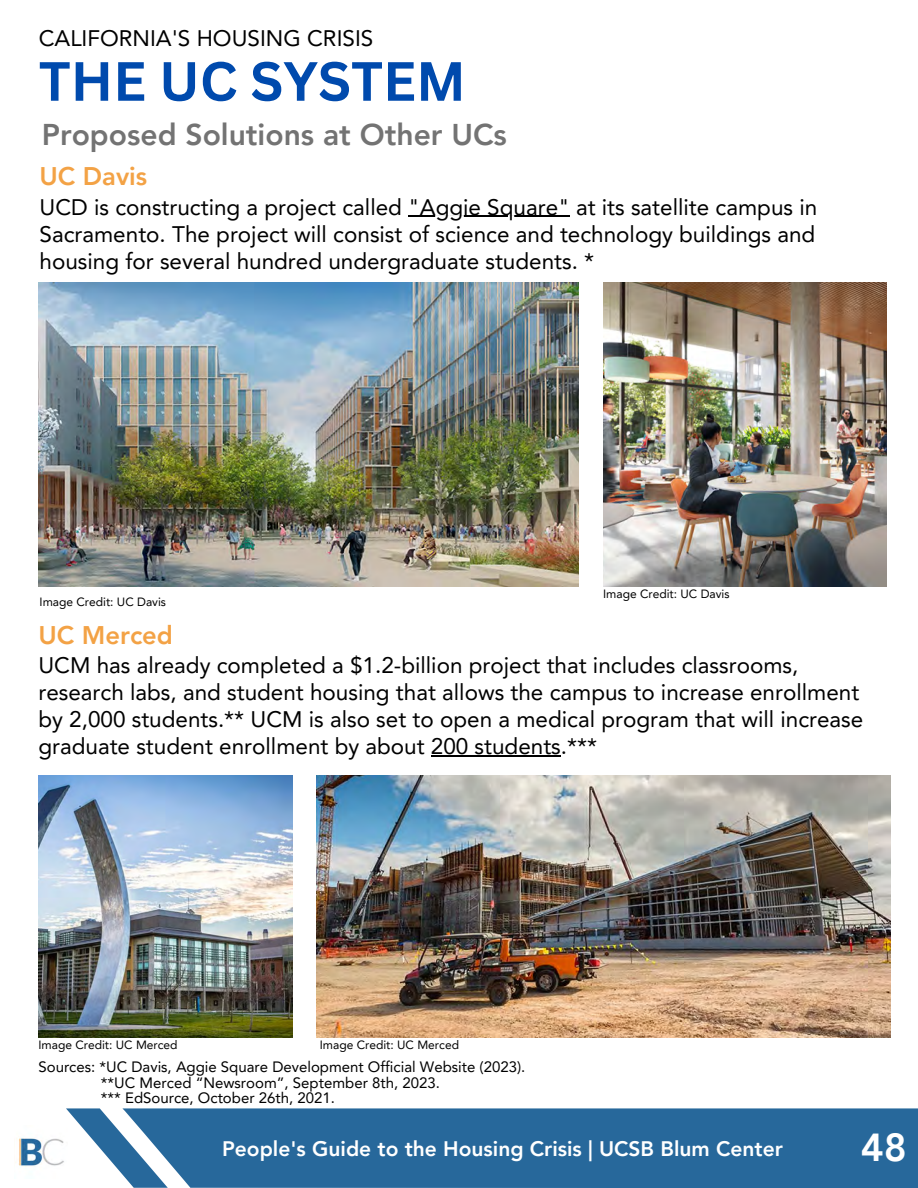
<style>
.page{position:relative;width:918px;height:1188px;background:#fff}
.page>*{position:absolute;margin:0;border:0;box-sizing:border-box;transform-origin:0 0}
.t1{font:700 54px "Canva Sans";color:#004aad}
.t2{font:800 39px "Avenir LT Pro";color:#fff}
.t3{font:800 30px "Avenir LT Pro";color:#737373}
.t4{font:800 25.5px "Avenir LT Pro";color:#f3a245}
.t5{font:22.5px/27px "Avenir LT Pro";color:#000;text-align:justify}
.t6{font:800 21px "Avenir LT Pro";color:#fff}
.t7{font:15px "Avenir LT Pro";color:#000}
.t8{font:12px "Avenir LT Pro";color:#000}
</style>
<div class="page">
<div style="left:168px;top:1109px;width:750px;height:79px;background:#27689b"></div>
<svg style="left:66px;top:1109px;width:102px;height:79px"></svg>
<img style="left:38px;top:283px;width:540px;height:303px">
<img style="left:603px;top:283px;width:284px;height:303px">
<img style="left:316px;top:775px;width:574px;height:262px">
<img style="left:38px;top:775px;width:255px;height:262px">
<hr style="left:408px;top:216px;width:162px;height:1px;background:#000">
<hr style="left:431px;top:756px;width:130px;height:1px;background:#000">
<img style="left:15px;top:1125px;width:52px;height:53px">
<p class="t5" style="left:39px;top:26px;width:336px">CALIFORNIA'S HOUSING CRISIS</p>
<p class="t1" style="left:39px;top:43px;width:429px">THE UC SYSTEM</p>
<p class="t3" style="left:42px;top:122px;width:467px">Proposed Solutions at Other UCs</p>
<p class="t4" style="left:40px;top:166px;width:109px">UC Davis</p>
<p class="t5" style="left:40px;top:195px;width:779px">UCD is constructing a project called "Aggie Square" at its satellite campus in Sacramento. The project will consist of science and technology buildings and housing for several hundred undergraduate students. *</p>
<p class="t8" style="left:40px;top:596px;width:128px">Image Credit: UC Davis</p>
<p class="t8" style="left:603px;top:589px;width:128px">Image Credit: UC Davis</p>
<p class="t4" style="left:38px;top:625px;width:136px">UC Merced</p>
<p class="t5" style="left:38px;top:654px;width:826px;text-align:left">UCM has already completed a $1.2-billion project that includes classrooms, research labs, and student housing that allows the campus to increase enrollment by 2,000 students.** UCM is also set to open a medical program that will increase graduate student enrollment by about 200 students.***</p>
<p class="t8" style="left:38px;top:1040px;width:141px">Image Credit: UC Merced</p>
<p class="t8" style="left:320px;top:1040px;width:141px">Image Credit: UC Merced</p>
<p class="t7" style="left:38px;top:1061px;width:489px">Sources: *UC Davis, Aggie Square Development Official Website (2023).</p>
<p class="t7" style="left:101px;top:1076px;width:340px">**UC Merced “Newsroom”, September 8th, 2023.</p>
<p class="t7" style="left:101px;top:1092px;width:235px">*** EdSource, October 26th, 2021.</p>
<p class="t6" style="left:222px;top:1140px;width:562px">People's Guide to the Housing Crisis | UCSB Blum Center</p>
<p class="t2" style="left:861px;top:1131px;width:48px">48</p>
</div>
